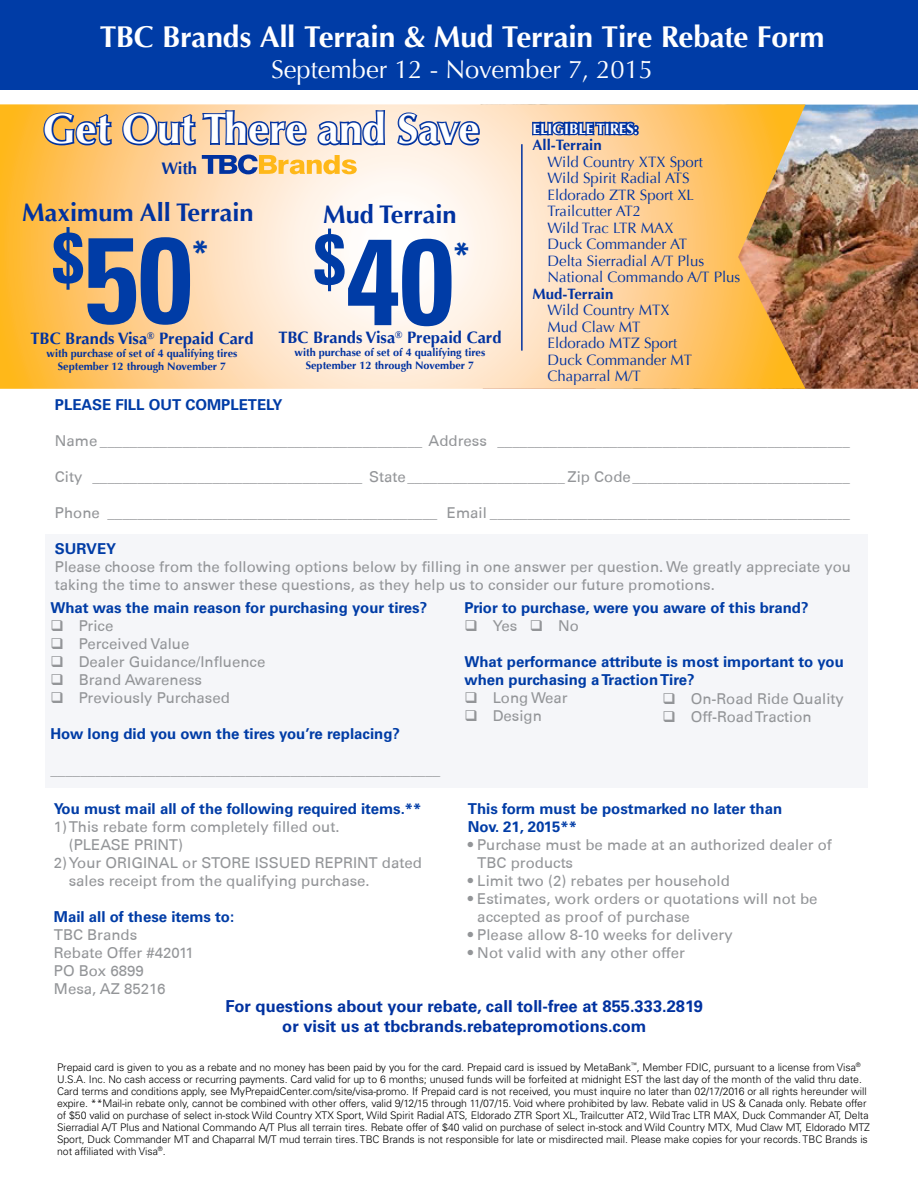
<style>
.page{position:relative;width:918px;height:1188px;background:#fff}
.page>*{position:absolute;margin:0;border:0;box-sizing:border-box;transform-origin:0 0}
.t1{font:700 condensed 122.25px "Univers";color:#003ca6}
.t2{font:700 42px "Optima";color:#fff}
.t3{font:700 condensed 34.95px "Univers";color:#003ca6}
.t4{font:700 30px "Optima";letter-spacing:-.01em;color:#fff}
.t5{font:25.5px "Optima";color:#fff}
.t6{font:700 25.35px "Optima";color:#0032a0}
.t7{font:700 16.65px "Optima";color:#0032a0}
.t8{font:700 16.5px/19.8px "Univers LT Std";color:#0032a0;text-align:center}
.t9{font:700 16.5px "Optima";color:#0032a0}
.t10{font:15px/18px "Univers 55 Roman";color:#939598}
.t11{font:700 15px/18px "Univers LT Std";color:#003ca6}
.t12{font:15px/16.5px "Optima";color:#0032a0}
.t13{font:700 15px "Optima";color:#0032a0}
.t14{font:700 15px "Optima";color:#fff}
.t15{font:700 10.95px/13px "Optima";color:#0032a0;text-align:center}
.t16{font:300 10.5px/12px "Univers LT Std";letter-spacing:-.005em;color:#000}
</style>
<div class="page">
<img style="left:806px;top:105px;width:112px;height:284px">
<div style="left:45px;top:534px;width:823px;height:254px;background:#f5f6f9"></div>
<div style="left:0;top:0;width:918px;height:90px;background:#003ca6"></div>
<svg style="left:0;top:104px;width:806px;height:285px;background:#fad49e"></svg>
<svg style="left:41px;top:111px;width:73px;height:37px;background:#9e8970"></svg>
<svg style="left:120px;top:108px;width:189px;height:40px;background:#a69ea4"></svg>
<svg style="left:315px;top:108px;width:72px;height:40px;background:#a0a6c2"></svg>
<svg style="left:395px;top:110px;width:87px;height:38px;background:#9da4c2"></svg>
<svg style="left:202px;top:155px;width:155px;height:19px;background:#cab288"></svg>
<svg style="left:531px;top:119px;width:110px;height:19px;background:#6371a1"></svg>
<hr style="left:521px;top:144px;width:2px;height:207px;background:#0032a0">
<h3 class="t4" style="left:100px;top:20px;width:726px">TBC Brands All Terrain &amp; Mud Terrain Tire Rebate Form</h3>
<h3 class="t5" style="left:271px;top:55px;width:384px">September 12 - November 7, 2015</h3>
<h2 class="t2" style="left:43px;top:105px;width:438px">Get Out There and Save</h2>
<p class="t7" style="left:161px;top:159px;width:37px">With</p>
<h3 class="t6" style="left:22px;top:198px;width:233px">Maximum All Terrain</h3>
<h3 class="t6" style="left:323px;top:200px;width:135px">Mud Terrain</h3>
<h1 class="t1" style="left:52px;top:206px;width:403px"><sup>$</sup>50<sup>*</sup> <sup>$</sup>40</h1>
<h3 class="t3" style="left:454px;top:234px;width:17px">*</h3>
<p class="t9" style="left:30px;top:329px;width:225px">TBC Brands Visa<sup>®</sup> Prepaid Card</p>
<p class="t15" style="left:47px;top:347px;width:192px">with purchase of set of 4 qualifying tires<br>September 12 through November 7</p>
<p class="t9" style="left:278px;top:328px;width:225px">TBC Brands Visa<sup>®</sup> Prepaid Card</p>
<p class="t15" style="left:295px;top:346px;width:192px">with purchase of set of 4 qualifying tires<br>September 12 through November 7</p>
<p class="t14" style="left:533px;top:120px;width:107px">ELIGIBLE TIRES:</p>
<p class="t13" style="left:533px;top:136px;width:71px">All-Terrain</p>
<p class="t12" style="left:548px;top:154px;width:194px">Wild Country XTX Sport<br>Wild Spirit Radial ATS<br>Eldorado ZTR Sport XL<br>Trailcutter AT2<br>Wild Trac LTR MAX<br>Duck Commander AT<br>Delta Sierradial A/T Plus<br>National Commando A/T Plus</p>
<p class="t13" style="left:533px;top:285px;width:82px">Mud-Terrain</p>
<p class="t12" style="left:548px;top:302px;width:146px">Wild Country MTX<br>Mud Claw MT<br>Eldorado MTZ Sport<br>Duck Commander MT<br>Chaparral M/T</p>
<p class="t11" style="left:55px;top:396px;width:229px">PLEASE FILL OUT COMPLETELY</p>
<p class="t10" style="left:55px;top:432px;width:796px">Name ___________________________________________ Address _______________________________________________</p>
<p class="t10" style="left:55px;top:468px;width:796px">City ____________________________________ State_____________________ Zip Code_____________________________</p>
<p class="t10" style="left:55px;top:504px;width:796px">Phone ____________________________________________ Email ________________________________________________</p>
<p class="t11" style="left:55px;top:540px;width:63px">SURVEY</p>
<p class="t10" style="left:55px;top:558px;width:798px">Please choose from the following options below by filling in one answer per question. We greatly appreciate you taking the time to answer these questions, as they help us to consider our future promotions.</p>
<p class="t11" style="left:50px;top:599px;width:378px">What was the main reason for purchasing your tires?</p>
<p class="t10" style="left:50px;top:617px;width:65px">❑ Price</p>
<p class="t10" style="left:50px;top:635px;width:140px">❑ Perceived Value</p>
<p class="t10" style="left:50px;top:653px;width:217px">❑ Dealer Guidance/Influence</p>
<p class="t10" style="left:50px;top:671px;width:153px">❑ Brand Awareness</p>
<p class="t10" style="left:50px;top:689px;width:181px">❑ Previously Purchased</p>
<p class="t11" style="left:50px;top:725px;width:351px">How long did you own the tires you’re replacing?</p>
<p class="t10" style="left:50px;top:761px;width:392px">____________________________________________________</p>
<p class="t11" style="left:464px;top:599px;width:346px">Prior to purchase, were you aware of this brand?</p>
<p class="t10" style="left:464px;top:617px;width:116px">❑ Yes ❑ No</p>
<p class="t11" style="left:464px;top:653px;width:381px">What performance attribute is most important to you when purchasing a Traction Tire?</p>
<p class="t10" style="left:464px;top:689px;width:105px">❑ Long Wear</p>
<p class="t10" style="left:464px;top:707px;width:79px">❑ Design</p>
<p class="t10" style="left:662px;top:689px;width:183px">❑ On-Road Ride Quality</p>
<p class="t10" style="left:662px;top:707px;width:151px">❑ Off-Road Traction</p>
<p class="t11" style="left:54px;top:800px;width:369px">You must mail all of the following required items.**</p>
<p class="t10" style="left:69px;top:818px;width:272px;text-indent:-15px">1) This rebate form completely filled out. (PLEASE PRINT)</p>
<p class="t10" style="left:69px;top:854px;width:355px;text-indent:-15px">2) Your ORIGINAL or STORE ISSUED REPRINT dated sales receipt from the qualifying purchase.</p>
<p class="t11" style="left:54px;top:908px;width:182px">Mail all of these items to:</p>
<p class="t10" style="left:54px;top:926px;width:141px">TBC Brands<br>Rebate Offer #42011<br>PO Box 6899<br>Mesa, AZ 85216</p>
<p class="t11" style="left:468px;top:800px;width:316px">This form must be postmarked no later than<br>Nov. 21, 2015**</p>
<p class="t10" style="left:477px;top:836px;width:356px;text-indent:-9px">• Purchase must be made at an authorized dealer of<br>TBC products</p>
<p class="t10" style="left:468px;top:872px;width:263px">• Limit two (2) rebates per household</p>
<p class="t10" style="left:477px;top:890px;width:342px;text-indent:-9px">• Estimates, work orders or quotations will not be accepted as proof of purchase</p>
<p class="t10" style="left:468px;top:926px;width:266px">• Please allow 8-10 weeks for delivery</p>
<p class="t10" style="left:468px;top:944px;width:219px">• Not valid with any other offer</p>
<p class="t8" style="left:226px;top:996px;width:479px">For questions about your rebate, call toll-free at 855.333.2819 or visit us at tbcbrands.rebatepromotions.com</p>
<p class="t16" style="left:57px;top:1061px;width:815px">Prepaid card is given to you as a rebate and no money has been paid by you for the card. Prepaid card is issued by MetaBank<sup>™</sup>, Member FDIC, pursuant to a license from Visa<sup>® </sup>U.S.A. Inc. No cash access or recurring payments. Card valid for up to 6 months; unused funds will be forfeited at midnight EST the last day of the month of the valid thru date.<br>Card terms and conditions apply, see MyPrepaidCenter.com/site/visa-promo. If Prepaid card is not received, you must inquire no later than 02/17/2016 or all rights hereunder will expire. **Mail-in rebate only, cannot be combined with other offers, valid 9/12/15 through 11/07/15. Void where prohibited by law. Rebate valid in US &amp; Canada only. Rebate offer of $50 valid on purchase of select in-stock Wild Country XTX Sport, Wild Spirit Radial ATS, Eldorado ZTR Sport XL, Trailcutter AT2, Wild Trac LTR MAX, Duck Commander AT, Delta Sierradial A/T Plus and National Commando A/T Plus all terrain tires. Rebate offer of $40 valid on purchase of select in-stock and Wild Country MTX, Mud Claw MT, Eldorado MTZ Sport, Duck Commander MT and Chaparral M/T mud terrain tires. TBC Brands is not responsible for late or misdirected mail. Please make copies for your records. TBC Brands is not affiliated with Visa<sup>®</sup>.</p>
</div>
